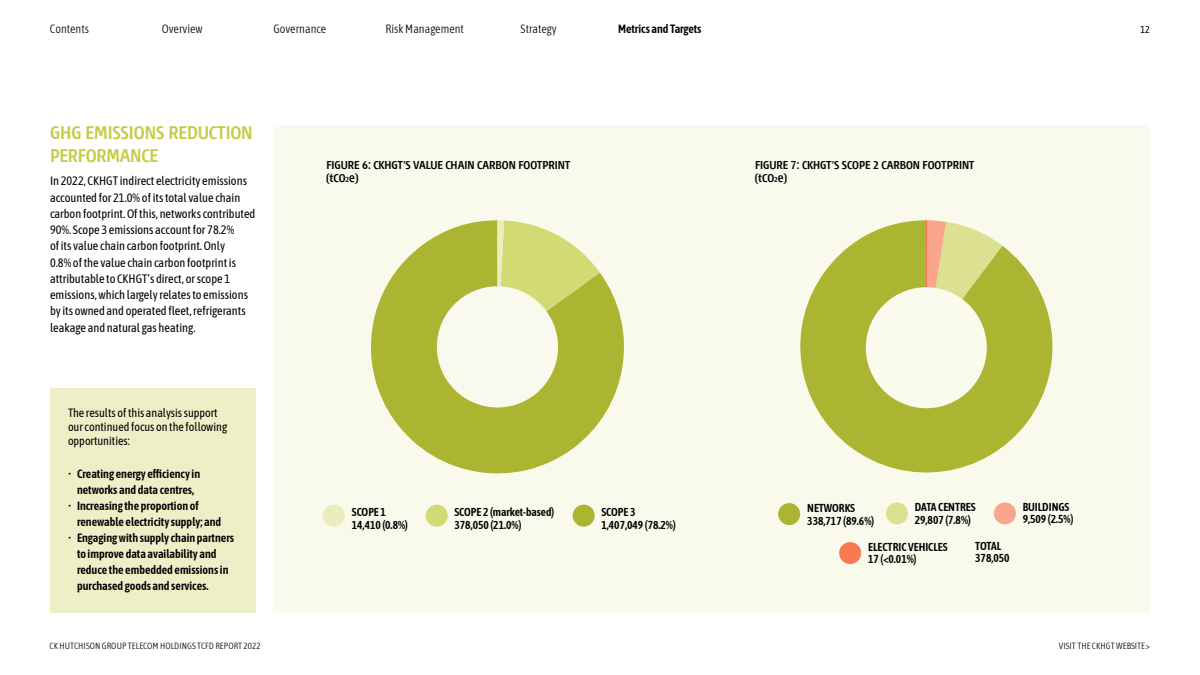
<style>
.page{position:relative;width:1200px;height:675px;background:#fff}
.page>*{position:absolute;margin:0;border:0;box-sizing:border-box;transform-origin:0 0}
.t1{font:700 condensed 20px/23px "Modena";letter-spacing:-.01em;color:#c3cd46}
.t2{font:700 condensed 12.5px/13.5px "Modena";color:#000}
.t3{font:12.25px/16.2px "Asap Condensed";color:#000}
.t4{font:600 12px/16px "Asap Condensed";color:#000}
.t5{font:12px/14px "Asap Condensed";color:#000}
.t6{font:300 12px "Asap Condensed";color:#000}
.t7{font:600 11.5px/12.5px "Asap Condensed";color:#000}
.t8{font:10px "Asap Condensed";color:#000}
.t9{font:300 9px "Asap Condensed";letter-spacing:.01em;color:#000}
.s1{font-weight:400}
.s2{font-size:8px}
</style>
<div class="page">
<div style="left:50px;top:388px;width:206px;height:224px;background:#edf0c7"></div>
<div style="left:274px;top:125px;width:876px;height:487px;background:#f9faec"></div>
<div style="left:573px;top:505px;width:22px;height:22px;background:#acb532;border-radius:50%"></div>
<div style="left:426px;top:505px;width:22px;height:22px;background:#d2da74;border-radius:50%"></div>
<div style="left:323px;top:505px;width:22px;height:22px;background:#eaedbe;border-radius:50%"></div>
<svg style="left:370px;top:220px;width:254px;height:254px;fill:#acb532"></svg>
<svg style="left:497px;top:220px;width:103px;height:127px"></svg>
<div style="left:437px;top:286px;width:121px;height:121px;background:#f9faed;border-radius:50%"></div>
<div style="left:839px;top:542px;width:22px;height:22px;background:#f87a53;border-radius:50%"></div>
<div style="left:994px;top:502px;width:22px;height:22px;background:#faa68c;border-radius:50%"></div>
<div style="left:886px;top:502px;width:22px;height:22px;background:#dbe190;border-radius:50%"></div>
<div style="left:778px;top:503px;width:22px;height:22px;background:#acb532;border-radius:50%"></div>
<svg style="left:800px;top:220px;width:253px;height:253px;fill:#acb532"></svg>
<svg style="left:926px;top:220px;width:76px;height:126px;background:#d3cc7a"></svg>
<div style="left:866px;top:287px;width:121px;height:121px;background:#fafaed;border-radius:50%"></div>
<p class="t6" style="left:50px;top:21px;width:41px">Contents</p>
<p class="t6" style="left:162px;top:21px;width:43px">Overview</p>
<p class="t6" style="left:274px;top:21px;width:54px">Governance</p>
<p class="t6" style="left:385px;top:21px;width:80px">Risk Management</p>
<p class="t6" style="left:521px;top:21px;width:38px">Strategy</p>
<p class="t4" style="left:618px;top:20px;width:85px">Metrics and Targets</p>
<h1 class="t1" style="left:50px;top:122px;width:204px">GHG EMISSIONS REDUCTION<br>PERFORMANCE</h1>
<p class="t3" style="left:50px;top:172px;width:207px">In 2022, CKHGT indirect electricity emissions accounted for 21.0% of its total value chain carbon footprint. Of this, networks contributed 90%. Scope 3 emissions account for 78.2%<br>of its value chain carbon footprint. Only<br>0.8% of the value chain carbon footprint is attributable to CKHGT’s direct, or scope 1 emissions, which largely relates to emissions by its owned and operated fleet, refrigerants leakage and natural gas heating.</p>
<p class="t5" style="left:68px;top:405px;width:161px">The results of this analysis support our continued focus on the following opportunities:</p>
<p class="t4" style="left:68px;top:465px;width:134px;text-align:center"><span class="s1">•</span> Creating energy efficiency in networks and data centres,</p>
<p class="t4" style="left:77px;top:497px;width:146px;text-indent:-9px"><span class="s1">•</span> Increasing the proportion of renewable electricity supply; and</p>
<p class="t4" style="left:77px;top:529px;width:159px;text-indent:-9px"><span class="s1">•</span> Engaging with supply chain partners to improve data availability and reduce the embedded emissions in purchased goods and services.</p>
<p class="t9" style="left:50px;top:640px;width:213px">CK HUTCHISON GROUP TELECOM HOLDINGS TCFD REPORT 2022</p>
<p class="t2" style="left:326px;top:158px;width:245px">FIGURE 6: CKHGT’S VALUE CHAIN CARBON FOOTPRINT (tCO<span class="s2">2</span>e)</p>
<p class="t7" style="left:352px;top:505px;width:58px;line-height:13px">SCOPE 1<br>14,410 (0.8%)</p>
<p class="t7" style="left:454px;top:505px;width:101px;line-height:13px">SCOPE 2 (market-based)<br>378,050 (21.0%)</p>
<p class="t7" style="left:601px;top:505px;width:76px;line-height:13px">SCOPE 3<br>1,407,049 (78.2%)</p>
<p class="t2" style="left:755px;top:158px;width:221px">FIGURE 7: CKHGT’S SCOPE 2 CARBON FOOTPRINT (tCO<span class="s2">2</span>e)</p>
<p class="t8" style="left:1141px;top:22px;width:11px">12</p>
<p class="t7" style="left:807px;top:501px;width:68px">NETWORKS<br>338,717 (89.6%)</p>
<p class="t7" style="left:915px;top:500px;width:62px">DATA CENTRES<br>29,807 (7.8%)</p>
<p class="t7" style="left:868px;top:540px;width:81px">ELECTRIC VEHICLES<br>17 (&lt;0.01%)</p>
<p class="t7" style="left:975px;top:539px;width:36px">TOTAL<br>378,050</p>
<p class="t7" style="left:1023px;top:500px;width:52px;line-height:12px">BUILDINGS<br>9,509 (2.5%)</p>
<p class="t9" style="left:1059px;top:640px;width:93px">VISIT THE CKHGT WEBSITE&gt;</p>
</div>
